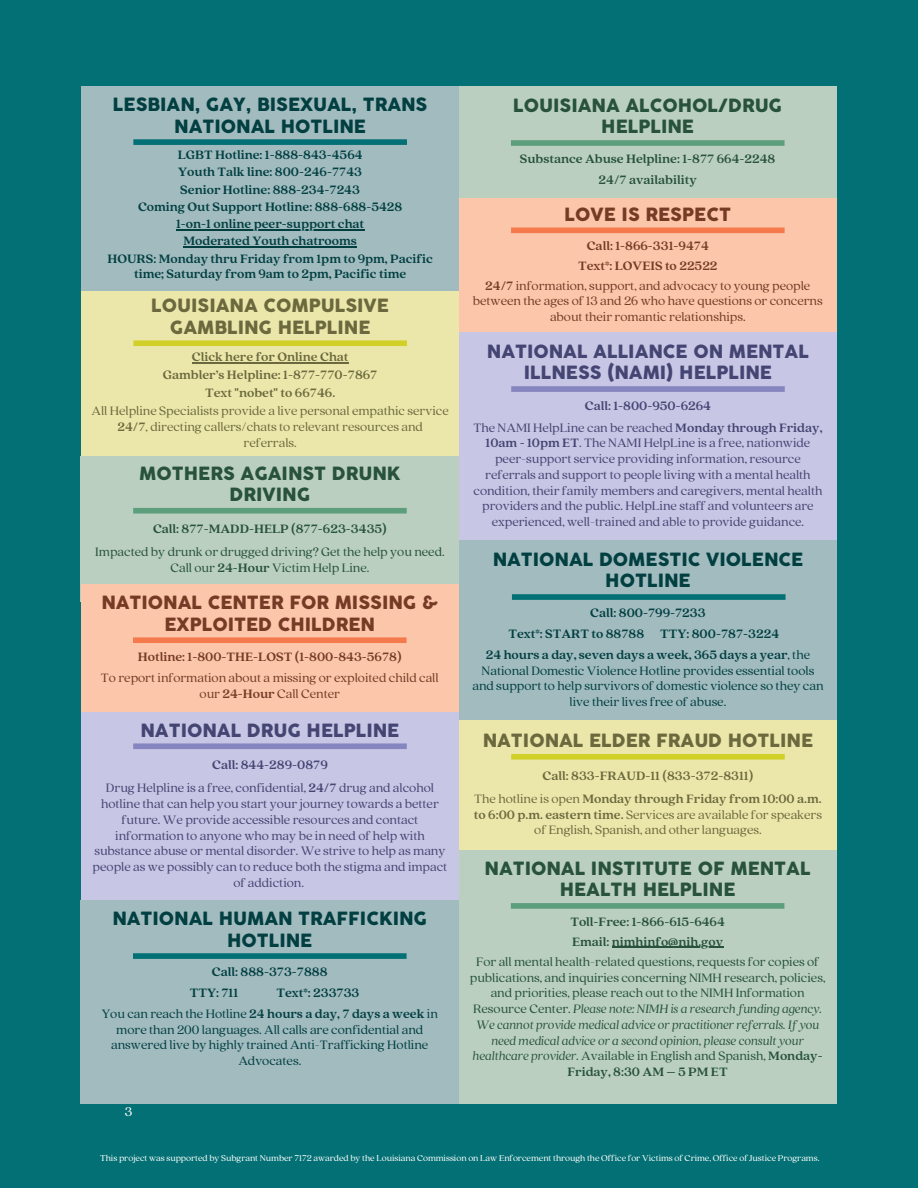
<style>
.page{position:relative;width:918px;height:1188px;background:#027074}
.page>*{position:absolute;margin:0;border:0;box-sizing:border-box;transform-origin:0 0}
.t1{font:18px/21.3px "Cocogoose Pro";color:#023f41;text-align:center}
.t2{font:18px/21.3px "Cocogoose Pro";color:#28523c;text-align:center}
.t3{font:18px/21.3px "Cocogoose Pro";color:#454574;text-align:center}
.t4{font:18px/21.3px "Cocogoose Pro";color:#6c693e;text-align:center}
.t5{font:18px/21.3px "Cocogoose Pro";color:#753b25;text-align:center}
.t6{font:13.95px "Quincy CF";color:#fff}
.t7{font:13.5px/15.8px "Quincy CF";color:#454574;text-align:center}
.t8{font:13.5px/15.8px "Quincy CF";color:#28523c;text-align:center}
.t9{font:700 13.5px/15.8px "Quincy CF";color:#023f41;text-align:center}
.t10{font:13.5px/15.8px "Quincy CF";color:#023f41;text-align:center}
.t11{font:13.5px/15.8px "Quincy CF";color:#6c693e;text-align:center}
.t12{font:13.5px/15.8px "Quincy CF";color:#753b25;text-align:center}
.t13{font:700 13.5px "Quincy CF";color:#28523c}
.t14{font:700 13.5px "Quincy CF";color:#6c693e}
.t15{font:700 13.5px "Quincy CF";color:#753b25}
.t16{font:700 13.5px "Quincy CF";color:#454574}
.t17{font:9.45px "Quincy CF";color:#fff}
.s1{font-weight:700}
.s2{font-style:italic}
</style>
<div class="page">
<div style="left:81px;top:86px;width:392px;height:214px;background:#a1bbbf"></div>
<div style="left:81px;top:292px;width:387px;height:173px;background:#ebe7ab"></div>
<div style="left:459px;top:86px;width:378px;height:128px;background:#bacfc0"></div>
<div style="left:81px;top:456px;width:394px;height:146px;background:#bacfc0"></div>
<div style="left:459px;top:198px;width:378px;height:143px;background:#fcc6ab"></div>
<div style="left:511px;top:140px;width:274px;height:6px;background:#5d9e7c"></div>
<div style="left:133px;top:340px;width:274px;height:6px;background:#d1d029"></div>
<hr style="left:192px;top:362px;width:157px;height:1px;background:#6c693e">
<div style="left:133px;top:139px;width:274px;height:6px;background:#027074"></div>
<hr style="left:176px;top:230px;width:188px;height:1px;background:#023f41">
<hr style="left:183px;top:246px;width:174px;height:2px;background:#023f41">
<div style="left:81px;top:584px;width:385px;height:141px;background:#fcc6ab"></div>
<div style="left:459px;top:332px;width:378px;height:218px;background:#c7c6e4"></div>
<div style="left:81px;top:712px;width:391px;height:199px;background:#c7c6e4"></div>
<div style="left:459px;top:540px;width:378px;height:193px;background:#a1bbbf"></div>
<div style="left:511px;top:228px;width:274px;height:5px;background:#f47a4d"></div>
<div style="left:511px;top:386px;width:274px;height:6px;background:#8585c0"></div>
<div style="left:512px;top:594px;width:274px;height:6px;background:#027074"></div>
<div style="left:133px;top:508px;width:274px;height:6px;background:#5d9e7c"></div>
<div style="left:133px;top:637px;width:274px;height:6px;background:#f47a4d"></div>
<div style="left:81px;top:901px;width:387px;height:203px;background:#a1bbbf"></div>
<div style="left:459px;top:720px;width:378px;height:153px;background:#ebe7ab"></div>
<div style="left:133px;top:743px;width:274px;height:6px;background:#8585c0"></div>
<div style="left:511px;top:754px;width:274px;height:6px;background:#d1d029"></div>
<div style="left:459px;top:850px;width:377px;height:254px;background:#bacfc0"></div>
<div style="left:133px;top:953px;width:274px;height:6px;background:#027074"></div>
<div style="left:511px;top:903px;width:273px;height:6px;background:#5d9e7c"></div>
<hr style="left:612px;top:947px;width:111px;height:1px;background:#28523c">
<p class="t1" style="left:113px;top:95px;width:316px">LESBIAN, GAY, BISEXUAL, TRANS<br>NATIONAL HOTLINE</p>
<p class="t9" style="left:178px;top:146px;width:186px">LGBT Hotline: 1-888-843-4564</p>
<p class="t9" style="left:178px;top:164px;width:185px">Youth Talk line: 800-246-7743</p>
<p class="t9" style="left:180px;top:181px;width:181px">Senior Hotline: 888-234-7243</p>
<p class="t9" style="left:138px;top:198px;width:266px">Coming Out Support Hotline: 888-688-5428</p>
<p class="t9" style="left:176px;top:216px;width:190px">1-on-1 online peer-support chat</p>
<p class="t9" style="left:107px;top:250px;width:327px">HOURS: Monday thru Friday from 1pm to 9pm, Pacific time; Saturday from 9am to 2pm, Pacific time</p>
<p class="t9" style="left:183px;top:232px;width:175px">Moderated Youth chatrooms</p>
<p class="t4" style="left:151px;top:296px;width:239px">LOUISIANA COMPULSIVE<br>GAMBLING HELPLINE</p>
<p class="t14" style="left:163px;top:366px;width:216px">Gambler’s Helpline: 1-877-770-7867</p>
<p class="t14" style="left:192px;top:348px;width:158px">Click here for Online Chat</p>
<p class="t14" style="left:205px;top:384px;width:132px">Text "nobet" to 66746.</p>
<p class="t11" style="left:91px;top:402px;width:359px">All Helpline Specialists provide a live personal empathic service<br><span class="s1">24/7</span>, directing callers/chats to relevant resources and referrals.</p>
<p class="t2" style="left:139px;top:463px;width:263px">MOTHERS AGAINST DRUNK<br>DRIVING</p>
<p class="t13" style="left:153px;top:520px;width:235px">Call: 877-MADD-HELP (877-623-3435)</p>
<p class="t8" style="left:95px;top:543px;width:351px">Impacted by drunk or drugged driving? Get the help you need.<br>Call our <span class="s1">24-Hour</span> Victim Help Line.</p>
<p class="t5" style="left:101px;top:593px;width:338px">NATIONAL CENTER FOR MISSING &amp;<br>EXPLOITED CHILDREN</p>
<p class="t15" style="left:138px;top:648px;width:265px">Hotline: 1-800-THE-LOST (1-800-843-5678)</p>
<p class="t12" style="left:101px;top:669px;width:339px">To report information about a missing or exploited child call our <span class="s1">24-Hour</span> Call Center</p>
<p class="t2" style="left:513px;top:96px;width:270px">LOUISIANA ALCOHOL/DRUG<br>HELPLINE</p>
<p class="t13" style="left:520px;top:150px;width:257px">Substance Abuse Helpline: 1-877 664-2248</p>
<p class="t13" style="left:599px;top:171px;width:100px">24/7 availability</p>
<p class="t5" style="left:565px;top:204px;width:168px">LOVE IS RESPECT</p>
<p class="t15" style="left:587px;top:237px;width:124px">Call: 1-866-331-9474</p>
<p class="t15" style="left:578px;top:256px;width:141px">Text*: LOVEIS to 22522</p>
<p class="t12" style="left:473px;top:277px;width:351px"><span class="s1">24/7</span> information, support, and advocacy to young people between the ages of 13 and 26 who have questions or concerns about their romantic relationships.</p>
<p class="t3" style="left:487px;top:342px;width:324px">NATIONAL ALLIANCE ON MENTAL<br>ILLNESS (NAMI) HELPLINE</p>
<p class="t16" style="left:585px;top:397px;width:128px">Call: 1-800-950-6264</p>
<p class="t7" style="left:473px;top:419px;width:351px">The NAMI HelpLine can be reached <span class="s1">Monday through Friday, 10am - 10pm ET</span>. The NAMI HelpLine is a free, nationwide peer-support service providing information, resource referrals and support to people living with a mental health condition, their family members and caregivers, mental health providers and the public. HelpLine staff and volunteers are experienced, well-trained and able to provide guidance.</p>
<p class="t1" style="left:493px;top:550px;width:312px">NATIONAL DOMESTIC VIOLENCE<br>HOTLINE</p>
<p class="t9" style="left:590px;top:604px;width:117px">Call: 800-799-7233</p>
<p class="t10" style="left:472px;top:646px;width:353px"><span class="s1">24 hours a day, seven days a week, 365 days a year</span>, the National Domestic Violence Hotline provides essential tools and support to help survivors of domestic violence so they can live their lives free of abuse.</p>
<p class="t9" style="left:508px;top:625px;width:137px">Text*: START to 88788</p>
<p class="t9" style="left:660px;top:625px;width:121px">TTY: 800-787-3224</p>
<p class="t3" style="left:141px;top:720px;width:260px">NATIONAL DRUG HELPLINE</p>
<p class="t16" style="left:212px;top:756px;width:117px">Call: 844-289-0879</p>
<p class="t7" style="left:93px;top:780px;width:356px">Drug Helpline is a free, confidential, <span class="s1">24/7</span> drug and alcohol hotline that can help you start your journey towards a better future. We provide accessible resources and contact information to anyone who may be in need of help with substance abuse or mental disorder. We strive to help as many people as we possibly can to reduce both the stigma and impact of addiction.</p>
<p class="t11" style="left:474px;top:790px;width:350px">The hotline is open <span class="s1">Monday through Friday from 10:00 a.m. to 6:00 p.m. eastern time.</span> Services are available for speakers of English, Spanish, and other languages.</p>
<p class="t4" style="left:483px;top:731px;width:332px">NATIONAL ELDER FRAUD HOTLINE</p>
<p class="t14" style="left:543px;top:767px;width:212px">Call: 833-FRAUD-11 (833-372-8311)</p>
<p class="t2" style="left:485px;top:859px;width:327px">NATIONAL INSTITUTE OF MENTAL<br>HEALTH HELPLINE</p>
<p class="t13" style="left:570px;top:912px;width:156px">Toll-Free: 1-866-615-6464</p>
<p class="t13" style="left:572px;top:933px;width:153px">Email: nimhinfo@nih.gov</p>
<p class="t1" style="left:112px;top:909px;width:316px">NATIONAL HUMAN TRAFFICKING<br>HOTLINE</p>
<p class="t9" style="left:212px;top:963px;width:117px">Call: 888-373-7888</p>
<p class="t9" style="left:190px;top:984px;width:50px">TTY: 711</p>
<p class="t9" style="left:276px;top:984px;width:85px">Text*: 233733</p>
<p class="t10" style="left:102px;top:1005px;width:338px">You can reach the Hotline <span class="s1">24 hours a day, 7 days a week</span> in more than 200 languages. All calls are confidential and answered live by highly trained Anti-Trafficking Hotline Advocates.</p>
<p class="t6" style="left:125px;top:1103px;width:9px">3</p>
<p class="t8" style="left:470px;top:953px;width:357px">For all mental health-related questions, requests for copies of publications, and inquiries concerning NIMH research, policies, and priorities, please reach out to the NIMH Information Resource Center. <span class="s2">Please note: NIMH is a research funding agency.<br>We cannot provide medical advice or practitioner referrals. If you need medical advice or a second opinion, please consult your healthcare provider.</span> Available in English and Spanish, <span class="s1">Monday-Friday, 8:30 AM – 5 PM ET</span></p>
<p class="t17" style="left:100px;top:1152px;width:721px">This project was supported by Subgrant Number 7172 awarded by the Louisiana Commission on Law Enforcement through the Office for Victims of Crime, Office of Justice Programs.</p>
</div>
